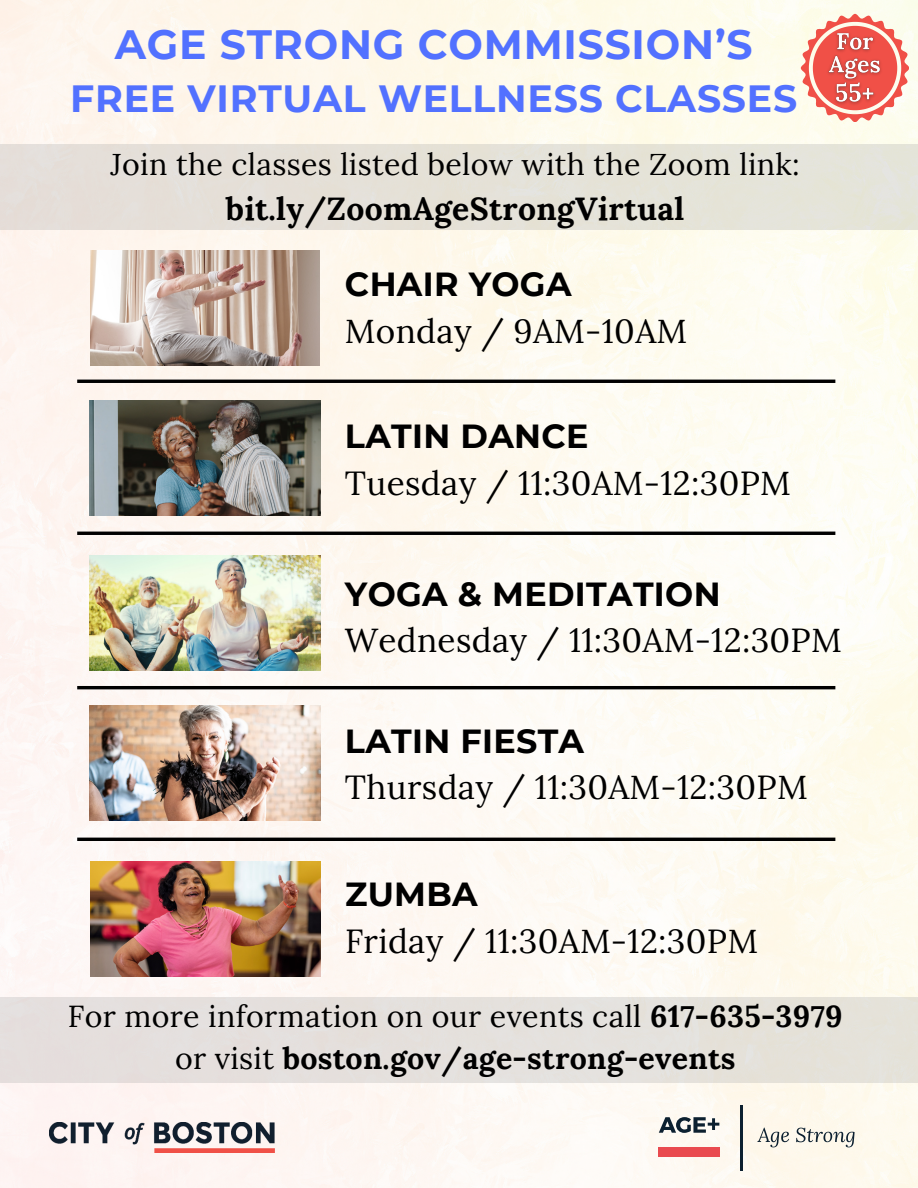
<style>
.page{position:relative;width:918px;height:1188px;background:#fff}
.page>*{position:absolute;margin:0;border:0;box-sizing:border-box;transform-origin:0 0}
.t1{font:700 40.95px "Montserrat";letter-spacing:.02em;color:#5271ff}
.t2{font:700 37.8px "Montserrat";letter-spacing:.02em;color:#5271ff}
.t3{font:33.3px/46.7px "Lora";letter-spacing:.01em;color:#000}
.t4{font:700 31.8px "Lora";letter-spacing:.01em;color:#000}
.t5{font:30.3px/42px "Lora";letter-spacing:.01em;color:#000;text-align:center}
.s1{font-family:"Montserrat";font-weight:700}
.s2{font-weight:700}
</style>
<div class="page">
<img style="left:0;top:0;width:918px;height:1188px">
<hr style="left:77px;top:380px;width:758px;height:3px;background:#000">
<hr style="left:77px;top:532px;width:758px;height:3px;background:#000">
<hr style="left:77px;top:686px;width:758px;height:3px;background:#000">
<hr style="left:77px;top:838px;width:758px;height:3px;background:#000">
<img style="left:50px;top:1123px;width:225px;height:30px">
<div style="left:658px;top:1147px;width:62px;height:10px;background:#e94a4f"></div>
<hr style="left:740px;top:1105px;width:3px;height:66px;background:#0c2030">
<svg style="left:757px;top:1128px;width:32px;height:19px"></svg>
<svg style="left:796px;top:1128px;width:59px;height:19px"></svg>
<svg style="left:659px;top:1117px;width:60px;height:16px"></svg>
<div style="left:0;top:144px;width:918px;height:85px;background:#e5e1d8"></div>
<div style="left:0;top:998px;width:918px;height:85px;background:#e5e1dc"></div>
<img style="left:90px;top:555px;width:230px;height:115px">
<img style="left:90px;top:861px;width:231px;height:115px">
<img style="left:90px;top:251px;width:229px;height:115px">
<img style="left:90px;top:401px;width:230px;height:115px">
<img style="left:90px;top:706px;width:230px;height:115px">
<svg style="left:801px;top:14px;width:108px;height:108px"></svg>
<img style="left:823px;top:27px;width:65px;height:82px">
<p class="t1" style="left:115px;top:15px;width:639px">AGE STRONG COMMISSION’S</p>
<p class="t2" style="left:70px;top:72px;width:728px">FREE VIRTUAL WELLNESS CLASSES</p>
<p class="t5" style="left:111px;top:141px;width:691px">Join the classes listed below with the Zoom link:</p>
<p class="t4" style="left:226px;top:181px;width:460px">bit.ly/ZoomAgeStrongVirtual</p>
<p class="t3" style="left:345px;top:259px;width:344px"><span class="s1">CHAIR YOGA<br></span>Monday / 9AM-10AM</p>
<p class="t3" style="left:345px;top:411px;width:447px"><span class="s1">LATIN DANCE<br></span>Tuesday / 11:30AM-12:30PM</p>
<p class="t3" style="left:345px;top:568px;width:498px"><span class="s1">YOGA &amp; MEDITATION<br></span>Wednesday / 11:30AM-12:30PM</p>
<p class="t3" style="left:345px;top:715px;width:464px"><span class="s1">LATIN FIESTA<br></span>Thursday / 11:30AM-12:30PM</p>
<p class="t3" style="left:345px;top:869px;width:414px"><span class="s1">ZUMBA<br></span>Friday / 11:30AM-12:30PM</p>
<p class="t5" style="left:68px;top:993px;width:776px">For more information on our events call <span class="s2">617-635-3979 </span>or visit <span class="s2">boston.gov/age-strong-events</span></p>
</div>
